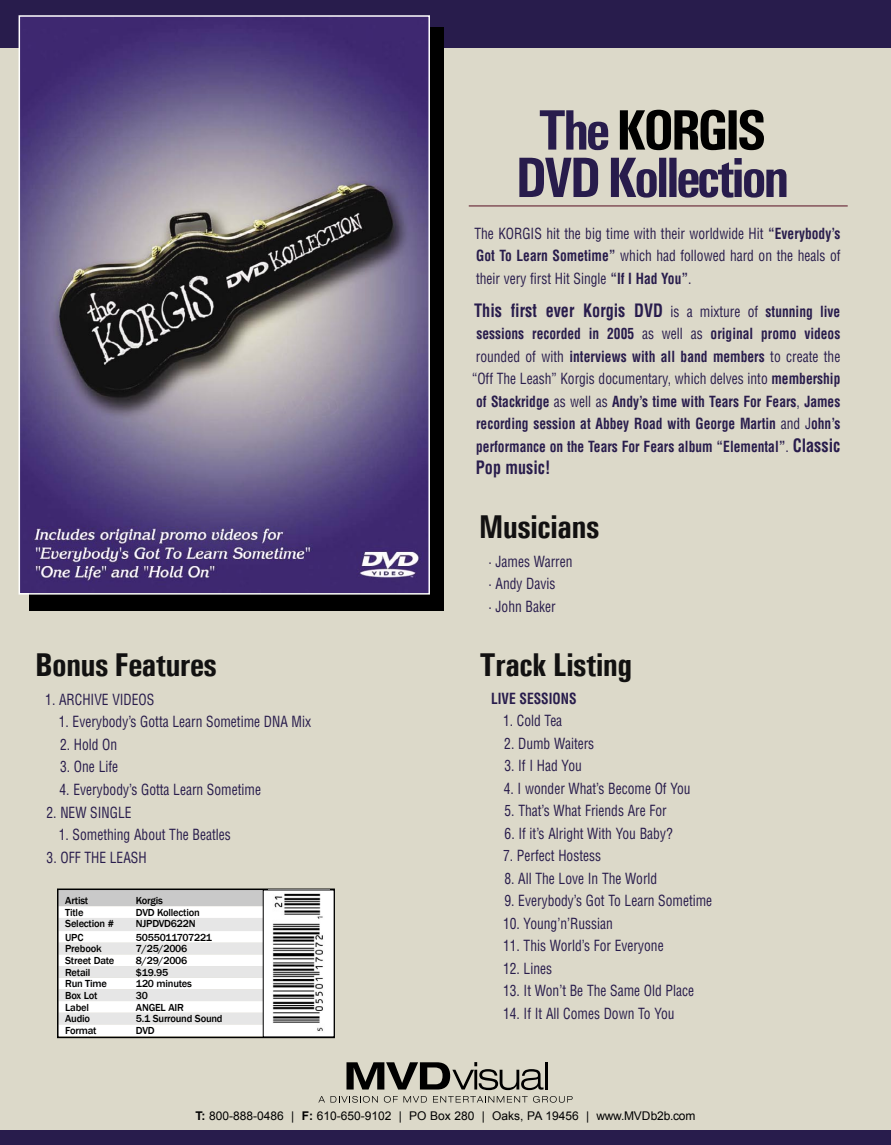
<style>
.page{position:relative;width:891px;height:1145px;background:#dcd9c9}
.page>*{position:absolute;margin:0;border:0;box-sizing:border-box;transform-origin:0 0}
.t1{font:700 condensed 57px "Univers";letter-spacing:-.06em;color:#281c4c}
.t2{font:700 condensed 57px "Univers";letter-spacing:-.06em;color:#000}
.t3{font:700 condensed 33px "Univers";letter-spacing:-.02em;color:#121111}
.t4{font:700 condensed 18px "Helvetica";color:#281c4c;scale:.9 1}
.t5{font:condensed 15px/22.5px "Helvetica";color:#281c4c;text-align:justify;scale:.9 1}
.t6{font:700 condensed 15px/22.5px "Helvetica";color:#281c4c;text-align:justify;scale:.9 1}
.t7{font:12px "Arial";color:#000}
.t8{font:500 10.5px "Franklin Gothic";letter-spacing:-.02em;color:#000}
.s1{color:#281c4c}
.s2{font-weight:700}
.s3{font-weight:400;font-size:15px}
.s4{font-size:15px}
.s5{font-weight:400}
.s6{font-size:18px}
</style>
<div class="page">
<div style="left:0;top:1131px;width:891px;height:14px;background:#281c4c"></div>
<div style="left:0;top:0;width:891px;height:47px;background:#281c4c"></div>
<svg style="left:60px;top:891px;width:203px;height:144px;background:#eee"></svg>
<div style="left:57px;top:888px;width:278px;height:150px;border:2px solid #000"></div>
<div style="left:263px;top:890px;width:71px;height:147px;background:#fff"></div>
<img style="left:272px;top:893px;width:51px;height:138px">
<div style="left:29px;top:27px;width:415px;height:584px;background:#000"></div>
<img style="left:22px;top:18px;width:405px;height:573px">
<div style="left:19px;top:15px;width:411px;height:579px;border:2px solid #fff"></div>
<hr style="left:469px;top:205px;width:379px;height:2px;background:#84525a">
<svg style="left:347px;top:1062px;width:197px;height:28px"></svg>
<hr style="left:545px;top:1062px;width:3px;height:27px;background:#000">
<svg style="left:318px;top:1096px;width:7px;height:6px"></svg>
<svg style="left:331px;top:1096px;width:47px;height:6px"></svg>
<svg style="left:384px;top:1096px;width:43px;height:6px"></svg>
<svg style="left:433px;top:1096px;width:140px;height:6px"></svg>
<p class="t2" style="left:538px;top:96px;width:230px"><span class="s1">The</span> KORGIS</p>
<p class="t1" style="left:515px;top:143px;width:276px">DVD Kollection</p>
<p class="t5" style="left:474px;top:222px;width:408px">The KORGIS hit the big time with their worldwide Hit <span class="s2">“Everybody’s Got To Learn Sometime”</span> which had followed hard on the heals of their very first Hit Single <span class="s2">“If I Had You”</span>.</p>
<p class="t4" style="left:474px;top:299px;width:408px">This first ever Korgis DVD <span class="s3">is a mixture of</span> <span class="s4">stunning live</span></p>
<p class="t6" style="left:472px;top:322px;width:411px">sessions recorded in 2005 <span class="s5">as well as</span> original promo videos <span class="s5">rounded of with</span> interviews with all band members <span class="s5">to create the “Off The Leash” Korgis documentary, which delves into</span> membership of Stackridge <span class="s5">as well as</span> Andy’s time with Tears For Fears<span class="s5">,</span> James recording session at Abbey Road with George Martin <span class="s5">and J</span>ohn’s performance on the Tears For Fears album “Elemental”<span class="s5">.</span> <span class="s6">Classic</span></p>
<p class="t4" style="left:476px;top:457px;width:84px">Pop music!</p>
<p class="t3" style="left:479px;top:507px;width:122px">Musicians</p>
<p class="t3" style="left:35px;top:645px;width:183px">Bonus Features</p>
<p class="t5" style="left:45px;top:688px;width:123px">1. ARCHIVE VIDEOS</p>
<p class="t5" style="left:59px;top:710px;width:282px">1. Everybody’s Gotta Learn Sometime DNA Mix</p>
<p class="t5" style="left:60px;top:733px;width:65px">2. Hold On</p>
<p class="t5" style="left:60px;top:755px;width:66px">3. One Life</p>
<p class="t5" style="left:60px;top:778px;width:225px">4. Everybody’s Gotta Learn Sometime</p>
<p class="t5" style="left:47px;top:800px;width:96px">2. NEW SINGLE</p>
<p class="t5" style="left:59px;top:823px;width:193px">1. Something About The Beatles</p>
<p class="t5" style="left:47px;top:845px;width:113px">3. OFF THE LEASH</p>
<p class="t8" style="left:65px;top:894px;width:25px">Artist</p>
<p class="t8" style="left:136px;top:894px;width:28px">Korgis</p>
<p class="t8" style="left:65px;top:906px;width:20px">Title</p>
<p class="t8" style="left:136px;top:906px;width:65px">DVD Kollection</p>
<p class="t8" style="left:65px;top:917px;width:50px">Selection #</p>
<p class="t8" style="left:136px;top:917px;width:61px">NJPDVD622N</p>
<p class="t8" style="left:65px;top:930px;width:20px">UPC</p>
<p class="t8" style="left:136px;top:930px;width:78px">5055011707221</p>
<p class="t8" style="left:65px;top:942px;width:38px">Prebook</p>
<p class="t8" style="left:136px;top:942px;width:53px">7/25/2006</p>
<p class="t8" style="left:65px;top:954px;width:51px">Street Date</p>
<p class="t8" style="left:136px;top:954px;width:53px">8/29/2006</p>
<p class="t8" style="left:65px;top:965px;width:27px">Retail</p>
<p class="t8" style="left:136px;top:965px;width:34px">$19.95</p>
<p class="t8" style="left:65px;top:977px;width:43px">Run Time</p>
<p class="t8" style="left:136px;top:977px;width:57px">120 minutes</p>
<p class="t8" style="left:65px;top:989px;width:34px">Box Lot</p>
<p class="t8" style="left:136px;top:989px;width:14px">30</p>
<p class="t8" style="left:65px;top:1000px;width:25px">Label</p>
<p class="t8" style="left:136px;top:1000px;width:49px">ANGEL AIR</p>
<p class="t8" style="left:65px;top:1012px;width:26px">Audio</p>
<p class="t8" style="left:136px;top:1012px;width:88px">5.1 Surround Sound</p>
<p class="t8" style="left:65px;top:1024px;width:33px">Format</p>
<p class="t8" style="left:136px;top:1024px;width:20px">DVD</p>
<p class="t5" style="left:489px;top:550px;width:95px">· James Warren</p>
<p class="t5" style="left:489px;top:572px;width:76px">· Andy Davis</p>
<p class="t5" style="left:489px;top:595px;width:76px">· John Baker</p>
<p class="t3" style="left:479px;top:644px;width:154px">Track Listing</p>
<p class="t6" style="left:491px;top:687px;width:96px">LIVE SESSIONS</p>
<p class="t5" style="left:503px;top:709px;width:67px">1. Cold Tea</p>
<p class="t5" style="left:504px;top:732px;width:102px">2. Dumb Waiters</p>
<p class="t5" style="left:504px;top:754px;width:88px">3. If I Had You</p>
<p class="t5" style="left:504px;top:777px;width:209px">4. I wonder What’s Become Of You</p>
<p class="t5" style="left:505px;top:799px;width:182px">5. That’s What Friends Are For</p>
<p class="t5" style="left:505px;top:822px;width:188px">6. If it’s Alright With You Baby?</p>
<p class="t5" style="left:503px;top:844px;width:110px">7. Perfect Hostess</p>
<p class="t5" style="left:504px;top:867px;width:171px">8. All The Love In The World</p>
<p class="t5" style="left:504px;top:889px;width:232px">9. Everybody’s Got To Learn Sometime</p>
<p class="t5" style="left:503px;top:912px;width:124px">10. Young’n’Russian</p>
<p class="t5" style="left:503px;top:934px;width:180px">11. This World’s For Everyone</p>
<p class="t5" style="left:503px;top:957px;width:56px">12. Lines</p>
<p class="t5" style="left:503px;top:979px;width:214px">13. It Won’t Be The Same Old Place</p>
<p class="t5" style="left:503px;top:1002px;width:192px">14. If It All Comes Down To You</p>
<p class="t7" style="left:196px;top:1108px;width:501px"><span class="s2">T:</span> 800-888-0486 | <span class="s2">F:</span> 610-650-9102 | PO Box 280 | Oaks, PA 19456 | www.MVDb2b.com</p>
</div>
